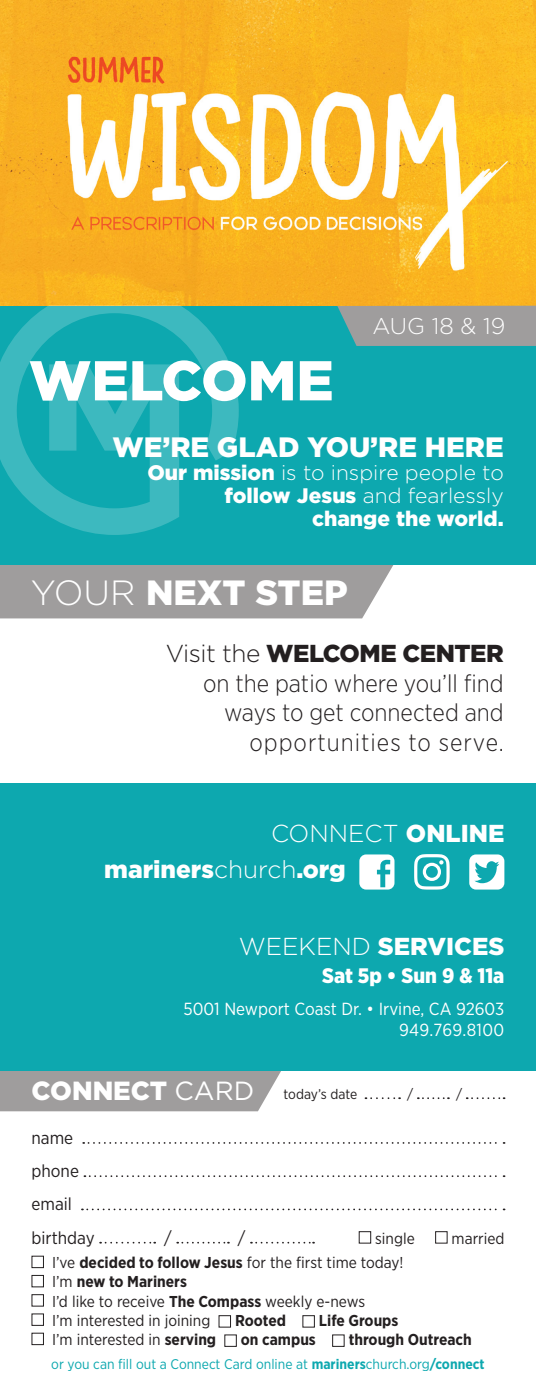
<style>
.page{position:relative;width:536px;height:1386px;background:#fff}
.page>*{position:absolute;margin:0;border:0;box-sizing:border-box;transform-origin:0 0}
.t1{font:900 56px "Gotham";color:#fff}
.t2{font:900 35px "Gotham";color:#fff}
.t3{font:900 28px "Gotham";color:#fff}
.t4{font:900 26.25px "Gotham";color:#fff}
.t5{font:300 24.5px/29.4px "Gotham Narrow";color:#231f20;text-align:right}
.t6{font:900 24.5px/36.1px "Gotham";color:#fff}
.t7{font:900 24.5px "Gotham";letter-spacing:-.02em;color:#231f20}
.t8{font:300 22.75px "Gotham";color:#fff}
.t9{font:900 21px/22.8px "Gotham";color:#fff;text-align:right}
.t10{font:900 21px "Gotham Narrow";color:#fff}
.t11{font:17.5px/21px "Gotham Narrow";color:#fff;text-align:right}
.t12{font:17.5px/33.2px "Gotham Narrow";color:#231f20}
.t13{font:15.75px/19.2px "Gotham Narrow";color:#231f20}
.t14{font:700 15.75px "Gotham Narrow";color:#231f20}
.t15{font:14px "Gotham Narrow";color:#0da8af}
.t16{font:14px "Gotham Narrow";letter-spacing:-.005em;color:#231f20}
.s1{font-weight:300}
.s2{font-weight:400}
.s3{font-weight:700}
</style>
<div class="page">
<img style="left:0;top:0;width:536px;height:306px">
<div style="left:0;top:565px;width:393px;height:53px;background:#9f9d9d"></div>
<div style="left:0;top:306px;width:536px;height:259px;background:#0da8af"></div>
<div style="left:0;top:784px;width:536px;height:287px;background:#0da8af"></div>
<svg style="left:0;top:306px;width:239px;height:229px"></svg>
<div style="left:337px;top:306px;width:199px;height:40px;background:#9f9d9d"></div>
<div style="left:0;top:1071px;width:281px;height:40px;background:#9f9d9d"></div>
<svg style="left:469px;top:854px;width:35px;height:36px"></svg>
<svg style="left:359px;top:854px;width:35px;height:36px"></svg>
<svg style="left:414px;top:854px;width:35px;height:36px"></svg>
<svg style="left:83px;top:1142px;width:421px;height:2px"></svg>
<svg style="left:84px;top:1175px;width:420px;height:2px"></svg>
<svg style="left:82px;top:1209px;width:422px;height:1px"></svg>
<svg style="left:100px;top:1242px;width:55px;height:2px"></svg>
<svg style="left:177px;top:1242px;width:52px;height:2px"></svg>
<svg style="left:251px;top:1242px;width:63px;height:2px"></svg>
<div style="left:358px;top:1231px;width:13px;height:13px;border:1px solid #231f20"></div>
<div style="left:435px;top:1231px;width:12px;height:13px;border:1px solid #231f20"></div>
<div style="left:31px;top:1256px;width:13px;height:12px;border:1px solid #231f20"></div>
<div style="left:31px;top:1275px;width:13px;height:12px;border:1px solid #231f20"></div>
<div style="left:31px;top:1294px;width:13px;height:13px;border:1px solid #231f20"></div>
<div style="left:31px;top:1313px;width:13px;height:13px;border:1px solid #231f20"></div>
<div style="left:218px;top:1315px;width:13px;height:13px;border:1px solid #231f20"></div>
<div style="left:302px;top:1315px;width:13px;height:13px;border:1px solid #231f20"></div>
<div style="left:31px;top:1333px;width:13px;height:12px;border:1px solid #231f20"></div>
<div style="left:224px;top:1334px;width:13px;height:13px;border:1px solid #231f20"></div>
<div style="left:332px;top:1334px;width:12px;height:13px;border:1px solid #231f20"></div>
<svg style="left:365px;top:1097px;width:35px;height:2px"></svg>
<svg style="left:417px;top:1097px;width:32px;height:2px"></svg>
<svg style="left:466px;top:1097px;width:38px;height:2px"></svg>
<h3 class="t8" style="left:372px;top:311px;width:135px">AUG 18 &amp; 19</h3>
<h1 class="t1" style="left:29px;top:342px;width:306px">WELCOME</h1>
<h3 class="t3" style="left:112px;top:428px;width:393px">WE’RE GLAD YOU’RE HERE</h3>
<h3 class="t9" style="left:147px;top:461px;width:357px">Our mission <span class="s1">is to inspire people to </span>follow Jesus <span class="s1">and fearlessly </span>change the world.</h3>
<h2 class="t2" style="left:31px;top:568px;width:318px"><span class="s1">YOUR</span> NEXT STEP</h2>
<h3 class="t7" style="left:166px;top:637px;width:339px"><span class="s1">Visit the</span> WELCOME CENTER</h3>
<h3 class="t5" style="left:203px;top:668px;width:302px">on the patio where you’ll find ways to get connected and opportunities to serve.</h3>
<h3 class="t6" style="left:104px;top:815px;width:401px;text-indent:167px"><span class="s1">CONNECT</span> ONLINE mariners<span class="s1">church</span>.org</h3>
<h3 class="t6" style="left:239px;top:928px;width:267px"><span class="s1">WEEKEND</span> SERVICES</h3>
<h3 class="t10" style="left:322px;top:962px;width:184px">Sat 5p • Sun 9 &amp; 11a</h3>
<p class="t11" style="left:183px;top:998px;width:322px">5001 Newport Coast Dr. • Irvine, CA 92603<br>949.769.8100</p>
<h3 class="t4" style="left:32px;top:1073px;width:224px">CONNECT <span class="s2">CARD</span></h3>
<p class="t12" style="left:31px;top:1121px;width:65px">name phone email birthday</p>
<p class="t16" style="left:283px;top:1085px;width:75px">today’s date</p>
<p class="t16" style="left:407px;top:1085px;width:8px">/</p>
<p class="t16" style="left:456px;top:1085px;width:8px">/</p>
<p class="t12" style="left:164px;top:1220px;width:9px">/</p>
<p class="t12" style="left:238px;top:1220px;width:9px">/</p>
<p class="t13" style="left:375px;top:1228px;width:41px">single</p>
<p class="t13" style="left:451px;top:1228px;width:54px">married</p>
<p class="t13" style="left:52px;top:1253px;width:353px">I’ve <span class="s3">decided to follow Jesus</span> for the first time today!<br>I’m <span class="s3">new to Mariners<br></span>I’d like to receive <span class="s3">The Compass</span> weekly e-news<br>I’m interested in joining</p>
<p class="t14" style="left:235px;top:1310px;width:53px">Rooted</p>
<p class="t14" style="left:319px;top:1310px;width:81px">Life Groups</p>
<p class="t13" style="left:52px;top:1330px;width:166px">I’m interested in <span class="s3">serving</span></p>
<p class="t14" style="left:241px;top:1329px;width:76px">on campus</p>
<p class="t14" style="left:348px;top:1329px;width:125px">through Outreach</p>
<p class="t15" style="left:51px;top:1355px;width:435px">or you can fill out a Connect Card online at <span class="s3">mariners</span>church.org<span class="s3">/connect</span></p>
</div>
